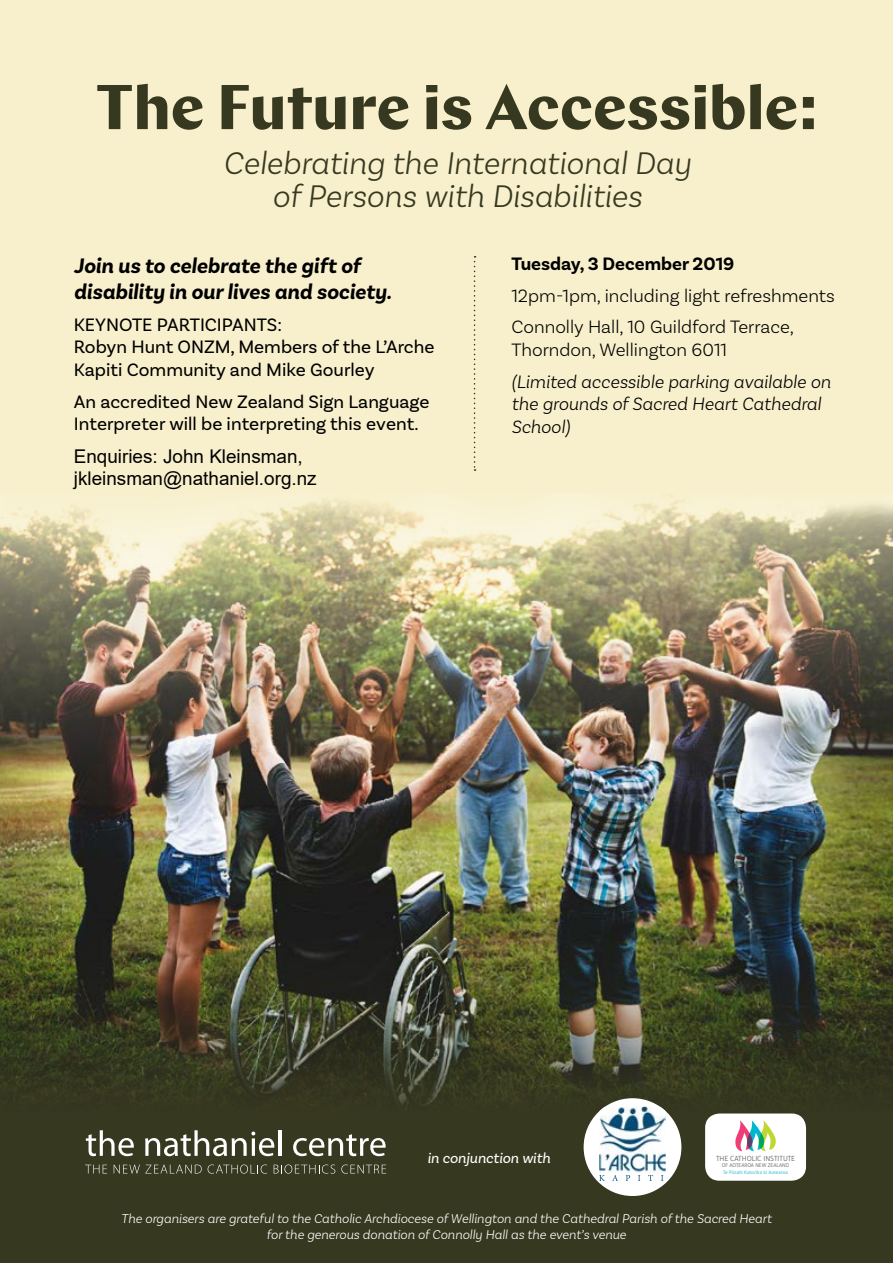
<style>
.page{position:relative;width:893px;height:1263px;background:#f8f0cc}
.page>*{position:absolute;margin:0;border:0;box-sizing:border-box;transform-origin:0 0}
.t1{font:700 63px "Chap";color:#373820}
.t2{font:italic 300 33px/33px "Basic Sans";color:#373820;text-align:center}
.t3{font:italic 700 22.05px/26.4px "Basic Sans";color:#000}
.t4{font:18.9px/22.6px "Basic Sans";color:#000}
.t5{font:300 18.9px/31.7px "Basic Sans";color:#000}
.t6{font:italic 300 18.9px/22.6px "Basic Sans";color:#000}
.t7{font:18.9px/22.6px "Arial";color:#000}
.t8{font:700 18.9px "Basic Sans";color:#000}
.t9{font:italic 15px "Basic Sans";color:#fff}
.t10{font:italic 300 13.5px/16.2px "Basic Sans";color:#fff;text-align:center}
.t11{font:300 7.05px "Aller";color:#58595b}
.t12{font:300 5.1px "Aller";color:#58595b}
.t13{font:4.8px "Aller";color:#40c3d6}
</style>
<div class="page">
<div style="left:0;top:844px;width:893px;height:419px;background:#373820"></div>
<img style="left:0;top:501px;width:893px;height:612px">
<svg style="left:474px;top:256px;width:2px;height:215px"></svg>
<svg style="left:86px;top:1130px;width:48px;height:26px"></svg>
<svg style="left:145px;top:1130px;width:129px;height:26px"></svg>
<hr style="left:278px;top:1130px;width:3px;height:26px;background:#fff">
<svg style="left:293px;top:1134px;width:93px;height:22px"></svg>
<svg style="left:85px;top:1165px;width:22px;height:8px"></svg>
<svg style="left:114px;top:1164px;width:88px;height:9px"></svg>
<svg style="left:208px;top:1164px;width:59px;height:9px"></svg>
<svg style="left:274px;top:1164px;width:61px;height:9px"></svg>
<svg style="left:341px;top:1164px;width:45px;height:9px"></svg>
<div style="left:584px;top:1098px;width:97px;height:98px;background:#fff;border-radius:50%"></div>
<img style="left:599px;top:1107px;width:67px;height:66px">
<svg style="left:599px;top:1175px;width:64px;height:6px"></svg>
<div style="left:705px;top:1113px;width:101px;height:68px;background:#fff;border-radius:14px"></div>
<svg style="left:735px;top:1120px;width:41px;height:31px"></svg>
<h1 class="t1" style="left:96px;top:66px;width:724px">The Future is Accessible:</h1>
<h2 class="t2" style="left:223px;top:146px;width:469px">Celebrating the International Day of Persons with Disabilities</h2>
<p class="t3" style="left:74px;top:252px;width:319px">Join us to celebrate the gift of disability in our lives and society.</p>
<p class="t4" style="left:74px;top:313px;width:362px">KEYNOTE PARTICIPANTS:<br>Robyn Hunt ONZM, Members of the L’Arche<br>Kapiti Community and Mike Gourley</p>
<p class="t4" style="left:74px;top:390px;width:357px">An accredited New Zealand Sign Language<br>Interpreter will be interpreting this event.</p>
<p class="t7" style="left:74px;top:445px;width:244px">Enquiries: John Kleinsman, jkleinsman@nathaniel.org.nz</p>
<p class="t8" style="left:511px;top:252px;width:224px">Tuesday, 3 December 2019</p>
<p class="t5" style="left:511px;top:279px;width:325px">12pm-1pm, including light refreshments<br>Connolly Hall, 10 Guildford Terrace,</p>
<p class="t5" style="left:511px;top:334px;width:217px">Thorndon, Wellington 6011</p>
<p class="t6" style="left:511px;top:370px;width:321px">(Limited accessible parking available on the grounds of Sacred Heart Cathedral<br>School)</p>
<p class="t9" style="left:427px;top:1149px;width:124px">in conjunction with</p>
<p class="t11" style="left:716px;top:1154px;width:81px">THE CATHOLIC INSTITUTE</p>
<p class="t12" style="left:722px;top:1162px;width:69px">OF AOTEAROA NEW ZEALAND</p>
<p class="t13" style="left:723px;top:1169px;width:66px">Te Pūtahi Katorika ki Aotearoa</p>
<p class="t10" style="left:121px;top:1210px;width:652px">The organisers are grateful to the Catholic Archdiocese of Wellington and the Cathedral Parish of the Sacred Heart for the generous donation of Connolly Hall as the event’s venue</p>
</div>
